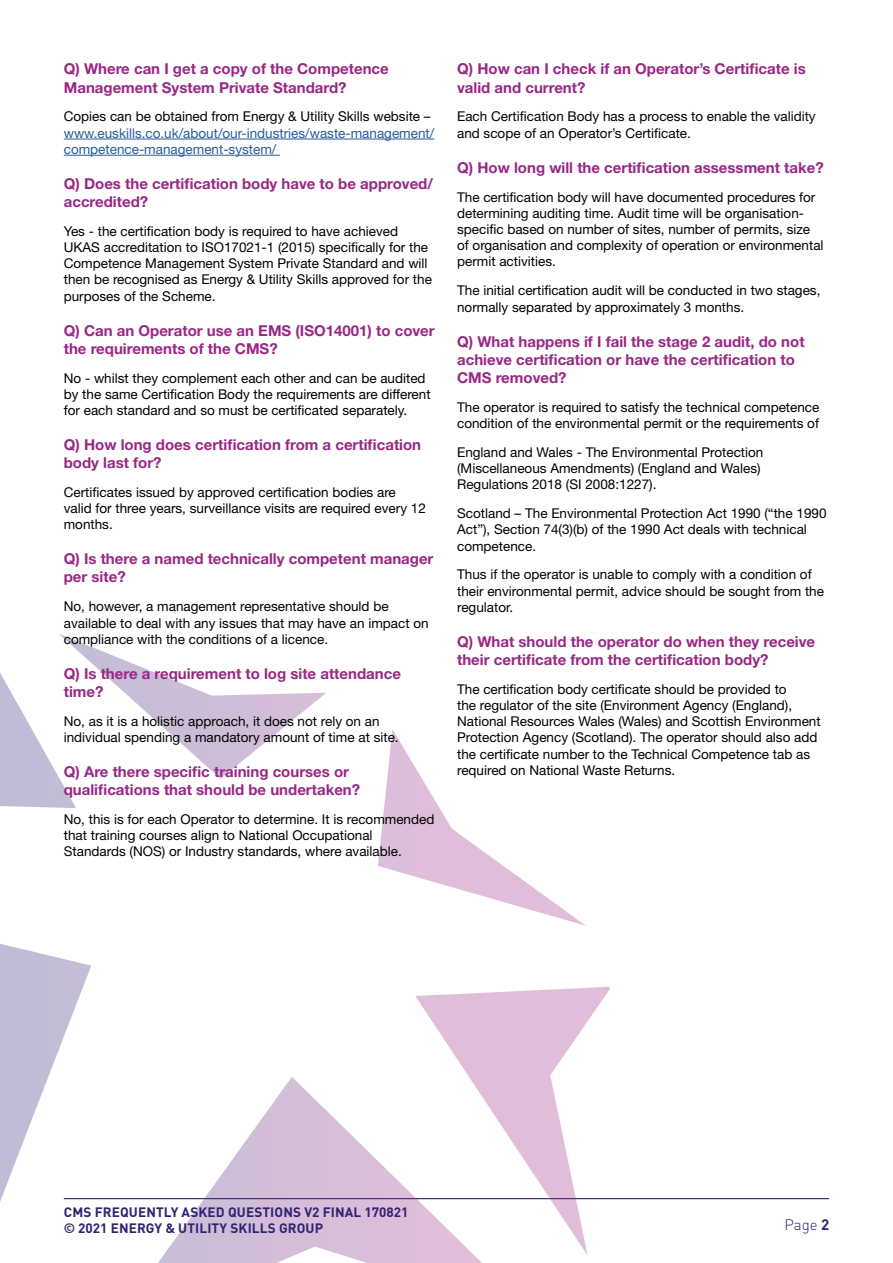
<style>
.page{position:relative;width:893px;height:1263px;background:#fff}
.page>*{position:absolute;margin:0;border:0;box-sizing:border-box;transform-origin:0 0}
.t1{font:700 15px/18px "Helvetica Neue LT Std";color:#992785}
.t2{font:300 15px "DINOT";color:#322173}
.t3{font:13.5px/16.2px "Helvetica Neue LT Std";color:#000}
.t4{font:13.5px/16.2px "Helvetica Neue LT Std";color:#275b9b}
.t5{font:700 13.5px/16.2px "DINOT";letter-spacing:.01em;color:#322173}
.s1{font-weight:700}
</style>
<div class="page">
<hr style="left:64px;top:1198px;width:765px;height:1px;background:#322173">
<svg style="left:0;top:634px;width:610px;height:629px"></svg>
<hr style="left:64px;top:139px;width:370px;height:1px;background:#275b9b">
<hr style="left:64px;top:155px;width:216px;height:1px;background:#275b9b">
<p class="t1" style="left:64px;top:60px;width:327px">Q) Where can I get a copy of the Competence<br>Management System Private Standard?</p>
<p class="t3" style="left:64px;top:108px;width:368px">Copies can be obtained from Energy &amp; Utility Skills website –</p>
<p class="t4" style="left:64px;top:125px;width:372px">www.euskills.co.uk/about/our-industries/waste-management/ competence-management-system/</p>
<p class="t1" style="left:64px;top:174px;width:371px">Q) Does the certification body have to be approved/ accredited?</p>
<p class="t3" style="left:64px;top:223px;width:370px">Yes - the certification body is required to have achieved UKAS accreditation to ISO17021-1 (2015) specifically for the Competence Management System Private Standard and will then be recognised as Energy &amp; Utility Skills approved for the purposes of the Scheme.</p>
<p class="t1" style="left:64px;top:321px;width:372px">Q) Can an Operator use an EMS (ISO14001) to cover the requirements of the CMS?</p>
<p class="t3" style="left:64px;top:369px;width:368px">No - whilst they complement each other and can be audited by the same Certification Body the requirements are different for each standard and so must be certificated separately.</p>
<p class="t1" style="left:64px;top:435px;width:359px">Q) How long does certification from a certification body last for?</p>
<p class="t3" style="left:64px;top:484px;width:364px">Certificates issued by approved certification bodies are valid for three years, surveillance visits are required every 12 months.</p>
<p class="t1" style="left:64px;top:550px;width:371px">Q) Is there a named technically competent manager per site?</p>
<p class="t3" style="left:64px;top:598px;width:366px">No, however, a management representative should be available to deal with any issues that may have an impact on compliance with the conditions of a licence.</p>
<p class="t1" style="left:64px;top:664px;width:339px">Q) Is there a requirement to log site attendance time?</p>
<p class="t3" style="left:64px;top:713px;width:336px">No, as it is a holistic approach, it does not rely on an individual spending a mandatory amount of time at site.</p>
<p class="t1" style="left:64px;top:762px;width:298px">Q) Are there specific training courses or qualifications that should be undertaken?</p>
<p class="t3" style="left:64px;top:811px;width:372px">No, this is for each Operator to determine. It is recommended that training courses align to National Occupational<br>Standards (NOS) or Industry standards, where available.</p>
<p class="t1" style="left:457px;top:60px;width:350px">Q) How can I check if an Operator’s Certificate is valid and current?</p>
<p class="t3" style="left:457px;top:108px;width:360px">Each Certification Body has a process to enable the validity and scope of an Operator’s Certificate.</p>
<p class="t1" style="left:457px;top:158px;width:368px">Q) How long will the certification assessment take?</p>
<p class="t3" style="left:457px;top:189px;width:368px">The certification body will have documented procedures for determining auditing time. Audit time will be organisation&shy;specific based on number of sites, number of permits, size of organisation and complexity of operation or environmental permit activities.</p>
<p class="t3" style="left:457px;top:282px;width:365px">The initial certification audit will be conducted in two stages, normally separated by approximately 3 months.</p>
<p class="t1" style="left:457px;top:332px;width:349px">Q) What happens if I fail the stage 2 audit, do not achieve certification or have the certification to<br>CMS removed?</p>
<p class="t3" style="left:457px;top:398px;width:364px">The operator is required to satisfy the technical competence condition of the environmental permit or the requirements of</p>
<p class="t3" style="left:457px;top:444px;width:308px">England and Wales - The Environmental Protection (Miscellaneous Amendments) (England and Wales)<br>Regulations 2018 (SI 2008:1227).</p>
<p class="t3" style="left:457px;top:505px;width:371px">Scotland – The Environmental Protection Act 1990 (“the 1990<br>Act”), Section 74(3)(b) of the 1990 Act deals with technical competence.</p>
<p class="t3" style="left:457px;top:566px;width:368px">Thus if the operator is unable to comply with a condition of their environmental permit, advice should be sought from the regulator.</p>
<p class="t1" style="left:457px;top:632px;width:360px">Q) What should the operator do when they receive their certificate from the certification body?</p>
<p class="t3" style="left:457px;top:681px;width:365px">The certification body certificate should be provided to<br>the regulator of the site (Environment Agency (England), National Resources Wales (Wales) and Scottish Environment Protection Agency (Scotland). The operator should also add the certificate number to the Technical Competence tab as required on National Waste Returns.</p>
<p class="t5" style="left:64px;top:1203px;width:346px">CMS FREQUENTLY ASKED QUESTIONS V2 FINAL 170821 © 2021 ENERGY &amp; UTILITY SKILLS GROUP</p>
<p class="t2" style="left:784px;top:1213px;width:46px">Page <span class="s1">2</span></p>
</div>
